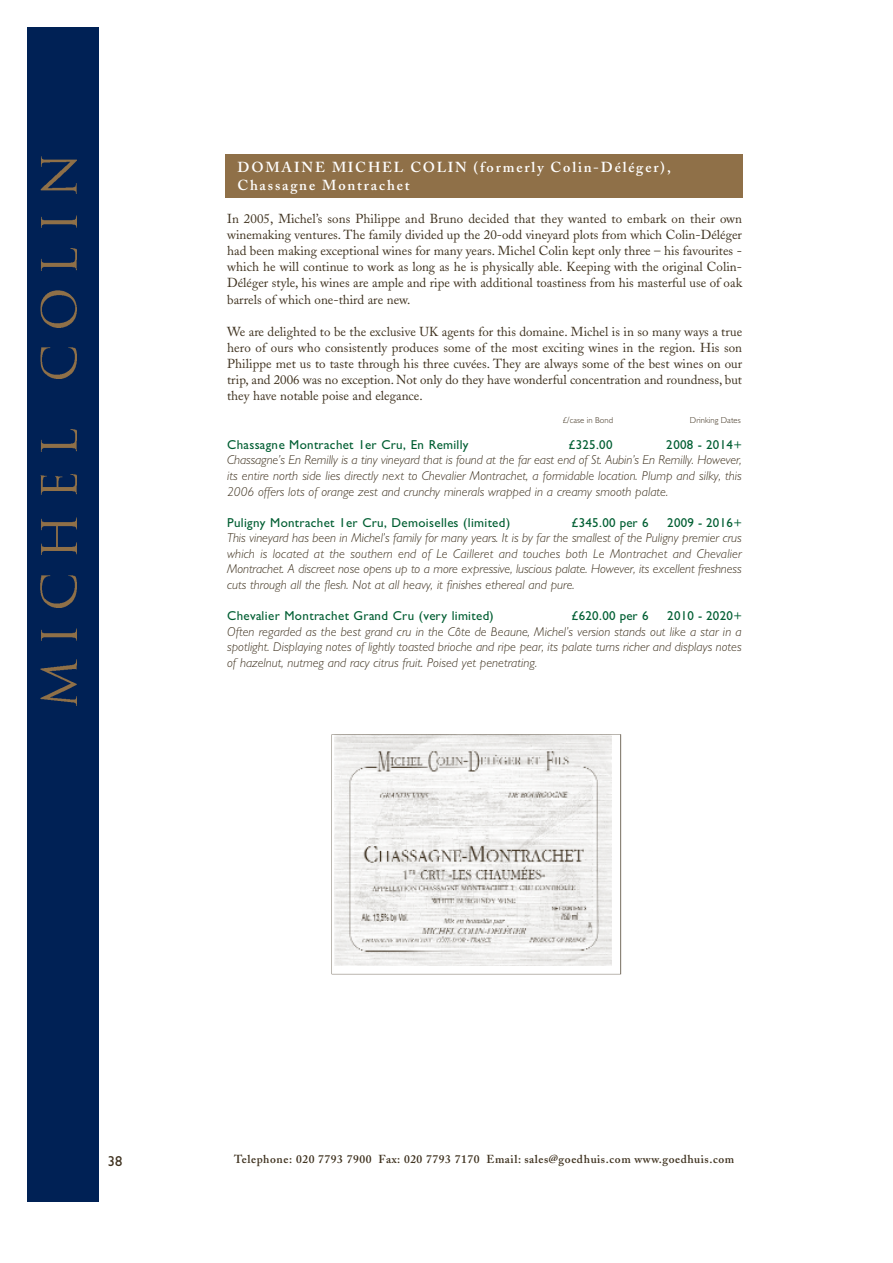
<style>
.page{position:relative;width:893px;height:1263px;background:#fff}
.page>*{position:absolute;margin:0;border:0;box-sizing:border-box;transform-origin:0 0}
.t1{font:600 14.4px/18.8px "Adobe Caslon";letter-spacing:.125em;color:#fff}
.t2{font:14.4px "M Gill Sans";color:#3e311e}
.t3{font:italic 300 12.9px/15.5px "M Gill Sans";color:#3e311e;text-align:justify}
.t4{font:12.9px/16.2px "Adobe Caslon";color:#3e311e;text-align:justify}
.t5{font:12.9px "M Gill Sans";letter-spacing:.02em;color:#005e32}
.t6{font:600 11.55px "Adobe Caslon";letter-spacing:.05em;color:#3e311e}
.t7{font:300 8.7px "M Gill Sans";color:#3e311e}
</style>
<div class="page">
<div style="left:225px;top:154px;width:517px;height:43px;background:#8f7048"></div>
<div style="left:27px;top:27px;width:72px;height:1174px;background:#002155"></div>
<img style="left:40px;top:662px;width:36px;height:42px">
<img style="left:41px;top:629px;width:35px;height:12px">
<img style="left:40px;top:576px;width:37px;height:31px">
<img style="left:41px;top:518px;width:35px;height:36px">
<img style="left:40px;top:474px;width:36px;height:21px">
<img style="left:41px;top:430px;width:35px;height:22px">
<img style="left:40px;top:348px;width:37px;height:31px">
<img style="left:40px;top:291px;width:37px;height:37px">
<img style="left:41px;top:249px;width:35px;height:21px">
<img style="left:41px;top:216px;width:35px;height:12px">
<img style="left:40px;top:157px;width:36px;height:37px">
<svg style="left:331px;top:734px;width:290px;height:240px;fill:#efeeed"></svg>
<p class="t1" style="left:237px;top:159px;width:435px">DOMAINE MICHEL CO LIN (form e rly Colin-Déléger),<br>Chassagne Montra ch e t</p>
<p class="t4" style="left:227px;top:212px;width:516px">In 2005, Michel’s sons Philippe and Bruno decided that they wanted to embark on their own winemaking ventures. The family divided up the 20-odd vineyard plots from which Colin-Déléger had been making exceptional wines for many years. Michel Colin kept only three – his favourites - which he will continue to work as long as he is physically able. Keeping with the original Colin-Déléger style, his wines are ample and ripe with additional toastiness from his masterful use of oak barrels of which one-third are new.</p>
<p class="t4" style="left:227px;top:325px;width:516px">We are delighted to be the exclusive UK agents for this domaine. Michel is in so many ways a true hero of ours who consistently produces some of the most exciting wines in the region. His son Philippe met us to taste through his three cuvées. They are always some of the best wines on our trip, and 2006 was no exception. Not only do they have wonderful concentration and roundness, but they have notable poise and elegance.</p>
<p class="t5" style="left:227px;top:439px;width:243px">Chassagne Montrachet 1er Cru, En Remilly</p>
<p class="t5" style="left:568px;top:439px;width:46px">£ 3 2 5 .0 0</p>
<p class="t5" style="left:666px;top:439px;width:77px">2008 - 2014+</p>
<p class="t3" style="left:227px;top:453px;width:516px">Chassagne’s En Remilly is a tiny vineyard that is found at the far east end of St. Aubin’s En Remilly. However, its entire north side lies directly next to Chevalier Montrachet, a formidable location. Plump and silky, this 2006 offers lots of orange zest and crunchy minerals wrapped in a creamy smooth palate.</p>
<p class="t5" style="left:227px;top:517px;width:284px">Puligny Montrachet 1er Cru, Demoiselles (limited)</p>
<p class="t5" style="left:571px;top:517px;width:79px">£345.00 per 6</p>
<p class="t5" style="left:667px;top:517px;width:76px">2009 - 2016+</p>
<p class="t3" style="left:227px;top:531px;width:516px">This vineyard has been in Michel’s family for many years. It is by far the smallest of the Puligny premier crus which is located at the southern end of Le Cailleret and touches both Le Montrachet and Chevalier Montrachet. A discreet nose opens up to a more expressive, luscious palate. However, its excellent freshness cuts through all the flesh. Not at all heavy, it finishes ethereal and pure.</p>
<p class="t5" style="left:227px;top:610px;width:268px">Chevalier Montrachet Grand Cru (very limited)</p>
<p class="t5" style="left:571px;top:610px;width:79px">£620.00 per 6</p>
<p class="t5" style="left:667px;top:610px;width:76px">2010 - 2020+</p>
<p class="t3" style="left:227px;top:624px;width:516px">Often regarded as the best grand cru in the Côte de Beaune, Michel’s version stands out like a star in a spotlight. Displaying notes of lightly toasted brioche and ripe pear, its palate turns richer and displays notes of hazelnut, nutmeg and racy citrus fruit. Poised yet penetrating.</p>
<p class="t7" style="left:562px;top:416px;width:52px">£/case in Bond</p>
<p class="t7" style="left:690px;top:416px;width:52px">Drinking Dates</p>
<p class="t2" style="left:108px;top:1155px;width:16px">38</p>
<p class="t6" style="left:234px;top:1155px;width:501px">Te l e p h o n e : 020 7793 7900 Fa x : 020 7793 7170 Email: s a l e s @ goedhuis.com www. go e d h u i s . c o m</p>
</div>
